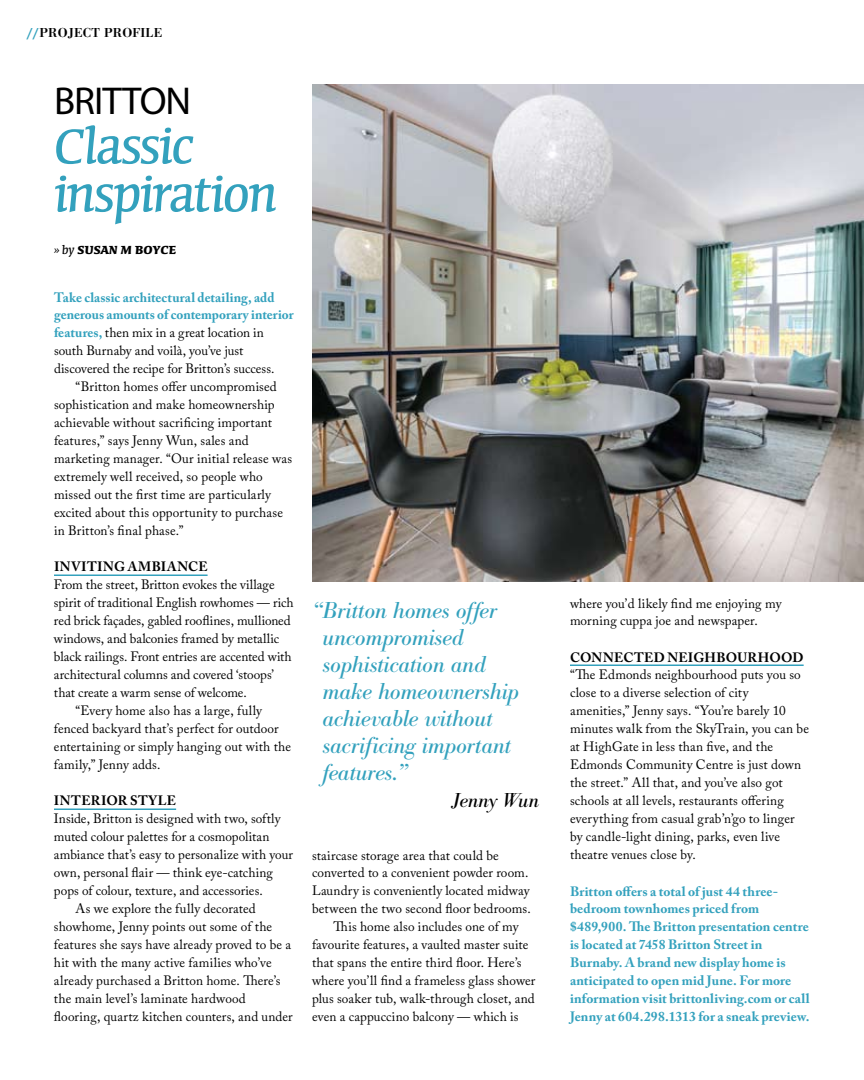
<style>
.page{position:relative;width:864px;height:1080px;background:#fff}
.page>*{position:absolute;margin:0;border:0;box-sizing:border-box;transform-origin:0 0}
.t1{font:63px/48px "Conga Brava Std";letter-spacing:-.025em;color:#33a1bd}
.t2{font:39px "Myriad Pro";letter-spacing:-.025em;color:#000}
.t3{font:italic 24px/27px "Bodoni Antiqua T";letter-spacing:-.01em;color:#33a1bd}
.t4{font:italic 21px "Bodoni Antiqua T";letter-spacing:-.01em;color:#000}
.t5{font:15px "Conga Brava MM 719";color:#000}
.t6{font:13.5px/18px "Adobe Caslon Pro";letter-spacing:.005em;color:#000}
.t7{font:700 13.5px/18px "Adobe Caslon Pro";letter-spacing:.005em;color:#33a1bd}
.t8{font:700 13.5px "Adobe Caslon Pro";letter-spacing:.03em;color:#000}
.t9{font:600 13.5px "Bodoni Antiqua T";letter-spacing:.02em;color:#000}
.s1{color:#33a1bd}
.s2{font-family:"Conga Brava MM 407"}
.s3{font-weight:700;color:#33a1bd}
</style>
<div class="page">
<hr style="left:54px;top:574px;width:154px;height:2px;background:#33a1bd">
<hr style="left:54px;top:808px;width:122px;height:2px;background:#33a1bd">
<img style="left:312px;top:84px;width:552px;height:498px">
<hr style="left:570px;top:664px;width:234px;height:2px;background:#33a1bd">
<p class="t9" style="left:27px;top:24px;width:137px"><span class="s1">//</span>PROJECT PROFILE</p>
<h2 class="t2" style="left:54px;top:77px;width:139px">BRITTON</h2>
<h1 class="t1" style="left:54px;top:124px;width:225px">Classic inspiration</h1>
<p class="t5" style="left:54px;top:243px;width:124px"><span class="s2">» by</span> Susan M Boyce</p>
<p class="t6" style="left:54px;top:288px;width:241px"><span class="s3">Take classic architectural detailing, add generous amounts of contemporary interior features,</span> then mix in a great location in south Burnaby and voilà, you’ve just discovered the recipe for Britton’s success.</p>
<p class="t6" style="left:54px;top:378px;width:240px;text-indent:22px">“Britton homes offer uncompromised sophistication and make homeownership achievable without sacrificing important features,” says Jenny Wun, sales and marketing manager. “Our initial release was extremely well received, so people who missed out the first time are particularly excited about this opportunity to purchase in Britton’s final phase.”</p>
<p class="t8" style="left:54px;top:559px;width:155px">Inviting Ambiance</p>
<p class="t6" style="left:54px;top:576px;width:222px">From the street, Britton evokes the village</p>
<p class="t6" style="left:54px;top:594px;width:241px">spirit of traditional English rowhomes — rich</p>
<p class="t6" style="left:54px;top:612px;width:238px">red brick façades, gabled rooflines, mullioned</p>
<p class="t6" style="left:54px;top:630px;width:227px">windows, and balconies framed by metallic</p>
<p class="t6" style="left:54px;top:648px;width:239px">black railings. Front entries are accented with</p>
<p class="t6" style="left:54px;top:666px;width:222px">architectural columns and covered ‘stoops’</p>
<p class="t6" style="left:54px;top:684px;width:194px">that create a warm sense of welcome.</p>
<p class="t6" style="left:76px;top:702px;width:188px">“Every home also has a large, fully</p>
<p class="t6" style="left:54px;top:720px;width:226px">fenced backyard that’s perfect for outdoor</p>
<p class="t6" style="left:54px;top:738px;width:239px">entertaining or simply hanging out with the</p>
<p class="t6" style="left:54px;top:756px;width:108px">family,” Jenny adds.</p>
<p class="t8" style="left:54px;top:793px;width:124px">Interior Style</p>
<p class="t6" style="left:54px;top:810px;width:228px">Inside, Britton is designed with two, softly</p>
<p class="t6" style="left:54px;top:828px;width:217px">muted colour palettes for a cosmopolitan</p>
<p class="t6" style="left:54px;top:846px;width:241px">ambiance that’s easy to personalize with your</p>
<p class="t6" style="left:54px;top:864px;width:220px">own, personal flair — think eye-catching</p>
<p class="t6" style="left:54px;top:882px;width:210px">pops of colour, texture, and accessories.</p>
<p class="t6" style="left:76px;top:900px;width:182px">As we explore the fully decorated</p>
<p class="t6" style="left:54px;top:918px;width:220px">showhome, Jenny points out some of the</p>
<p class="t6" style="left:54px;top:936px;width:239px">features she says have already proved to be a</p>
<p class="t6" style="left:54px;top:954px;width:219px">hit with the many active families who’ve</p>
<p class="t6" style="left:54px;top:972px;width:228px">already purchased a Britton home. There’s</p>
<p class="t6" style="left:54px;top:990px;width:193px">the main level’s laminate hardwood</p>
<p class="t6" style="left:54px;top:1008px;width:240px">flooring, quartz kitchen counters, and under</p>
<h3 class="t3" style="left:323px;top:597px;width:198px;text-indent:-11px">“Britton homes offer uncompromised sophistication and make homeownership achievable without sacrificing important features.”</h3>
<h3 class="t4" style="left:452px;top:788px;width:89px">Jenny Wun</h3>
<p class="t6" style="left:312px;top:846px;width:188px">staircase storage area that could be</p>
<p class="t6" style="left:312px;top:864px;width:218px">converted to a convenient powder room.</p>
<p class="t6" style="left:312px;top:882px;width:219px">Laundry is conveniently located midway</p>
<p class="t6" style="left:312px;top:900px;width:220px">between the two second floor bedrooms.</p>
<p class="t6" style="left:334px;top:918px;width:187px">This home also includes one of my</p>
<p class="t6" style="left:312px;top:936px;width:218px">favourite features, a vaulted master suite</p>
<p class="t6" style="left:312px;top:954px;width:211px">that spans the entire third floor. Here’s</p>
<p class="t6" style="left:312px;top:972px;width:225px">where you’ll find a frameless glass shower</p>
<p class="t6" style="left:312px;top:990px;width:224px">plus soaker tub, walk-through closet, and</p>
<p class="t6" style="left:312px;top:1008px;width:208px">even a cappuccino balcony — which is</p>
<p class="t6" style="left:570px;top:594px;width:213px">where you’d likely find me enjoying my morning cuppa joe and newspaper.</p>
<p class="t8" style="left:570px;top:649px;width:235px">Connected Neighbourhood</p>
<p class="t6" style="left:570px;top:666px;width:241px">“The Edmonds neighbourhood puts you so close to a diverse selection of city amenities,” Jenny says. “You’re barely 10 minutes walk from the SkyTrain, you can be at HighGate in less than five, and the Edmonds Community Centre is just down the street.” All that, and you’ve also got schools at all levels, restaurants offering everything from casual grab’n’go to linger by candle-light dining, parks, even live theatre venues close by.</p>
<p class="t7" style="left:570px;top:882px;width:241px">Britton offers a total of just 44 three&shy;bedroom townhomes priced from $489,900. The Britton presentation centre is located at 7458 Britton Street in Burnaby. A brand new display home is anticipated to open mid June. For more information visit brittonliving.com or call Jenny at 604.298.1313 for a sneak preview.</p>
</div>
